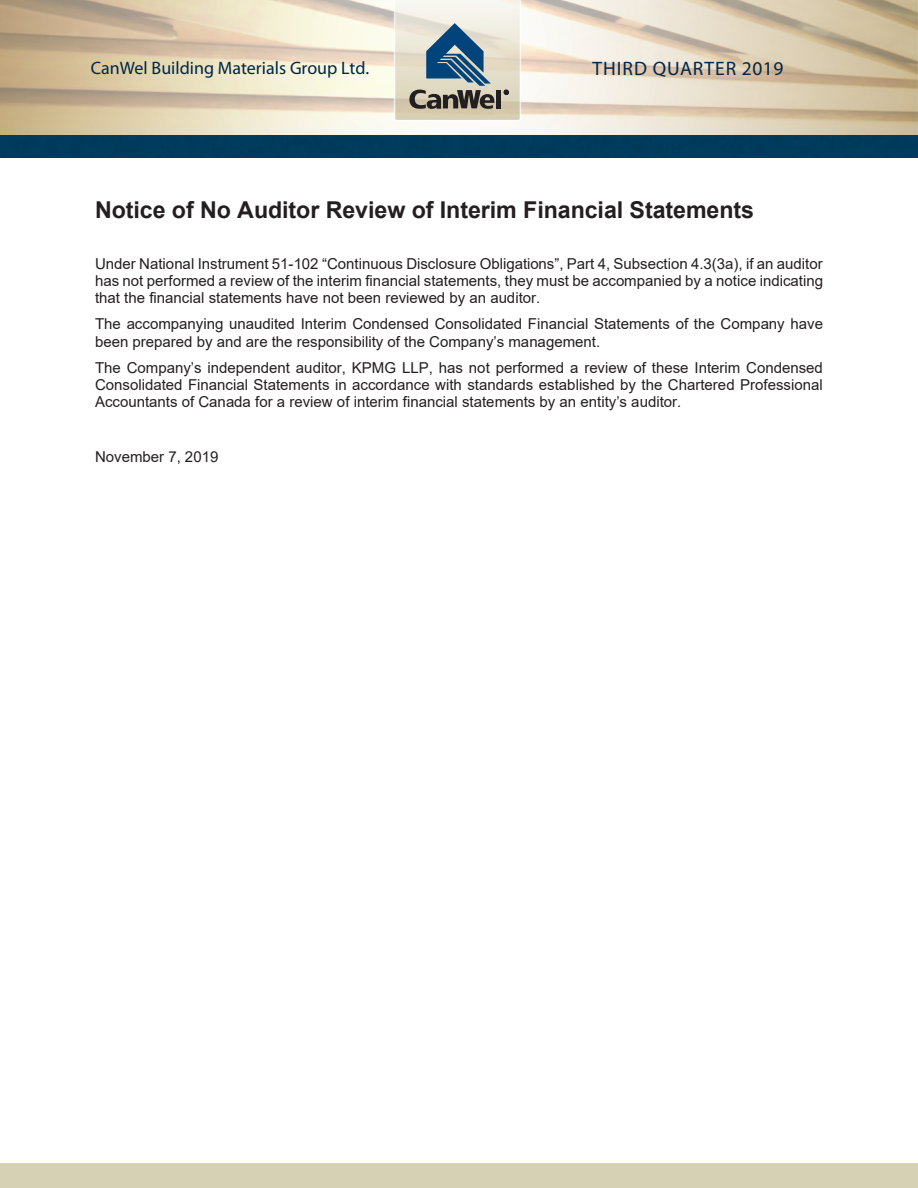
<style>
.page{position:relative;width:918px;height:1188px;background:#fff}
.page>*{position:absolute;margin:0;border:0;box-sizing:border-box;transform-origin:0 0}
.t1{font:700 23.25px "Arial";letter-spacing:-.005em;color:#231f20}
.Coorporate_Info_Head{font:19.5px "Myriad Pro";letter-spacing:.05em;color:#002648}
.Coorporate_Info_Head-2{font:18px "Myriad Pro";color:#002648}
.t2{font:15px/17.2px "Arial";color:#231f20;text-align:justify}
</style>
<div class="page">
<svg style="left:0;top:0;width:918px;height:135px"></svg>
<div style="left:0;top:135px;width:918px;height:22px;background:#003b5c"></div>
<svg style="left:394px;top:0;width:127px;height:121px"></svg>
<p class="Coorporate_Info_Head-2" style="left:91px;top:57px;width:280px">CanWel Building Materials Group Ltd.</p>
<p class="Coorporate_Info_Head" style="left:593px;top:56px;width:193px">THIRD QUARTER 2019</p>
<p class="t1" style="left:95px;top:193px;width:661px">Notice of No Auditor Review of Interim Financial Statements</p>
<p class="t2" style="left:95px;top:255px;width:730px">Under National Instrument 51-102 “Continuous Disclosure Obligations”, Part 4, Subsection 4.3(3a), if an auditor has not performed a review of the interim financial statements, they must be accompanied by a notice indicating that the financial statements have not been reviewed by an auditor.</p>
<p class="t2" style="left:95px;top:315px;width:730px">The accompanying unaudited Interim Condensed Consolidated Financial Statements of the Company have been prepared by and are the responsibility of the Company’s management.</p>
<p class="t2" style="left:95px;top:359px;width:729px">The Company’s independent auditor, KPMG LLP, has not performed a review of these Interim Condensed Consolidated Financial Statements in accordance with standards established by the Chartered Professional Accountants of Canada for a review of interim financial statements by an entity’s auditor.</p>
<p class="t2" style="left:95px;top:448px;width:125px">November 7, 2019</p>
</div>
